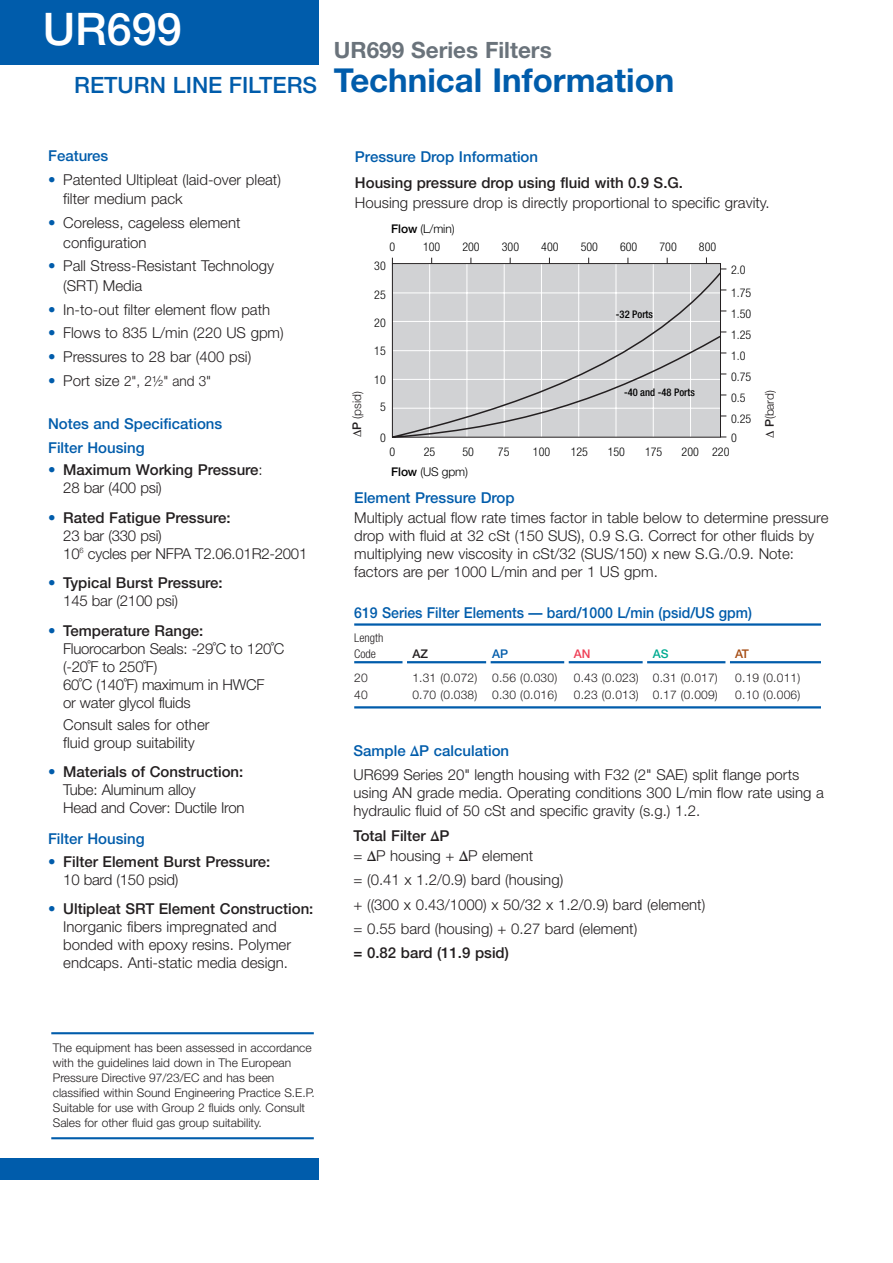
<style>
.page{position:relative;width:893px;height:1263px;background:#fff}
.page>*{position:absolute;margin:0;border:0;box-sizing:border-box;transform-origin:0 0}
.t1{font:500 45px "Helvetica Neue";color:#fff}
.t2{font:700 33px "Helvetica Neue";color:#005cab}
.t3{font:700 22.5px "Helvetica Neue";color:#6a737b}
.t4{font:500 22.5px "Helvetica Neue";color:#005cab}
.t5{font:300 15px/18px "Helvetica Neue";color:#231f20}
.t6{font:500 15px/18px "Helvetica Neue";color:#231f20}
.t7{font:500 15px/23.7px "Helvetica Neue";color:#005cab}
.t8{font:500 15px "Helvetica Neue";color:#005cab;scale:.94 1}
.t9{font:300 14.25px "Helvetica Neue";color:#231f20;scale:.95 1}
.t10{font:300 12px/15px "Helvetica Neue";color:#231f20}
.t11{font:300 condensed 12px/21px "Helvetica Neue";color:#000}
.t12{font:300 12px "Helvetica Neue";letter-spacing:-.01em;color:#000}
.t13{font:300 condensed 12px/15.8px "Helvetica Neue";color:#231f20}
.t14{font:500 12px "Helvetica Neue";color:#231f20}
.t15{font:500 12px "Helvetica Neue";color:#005cab}
.t16{font:500 12px "Helvetica Neue";color:#ef3f56}
.t17{font:500 12px "Helvetica Neue";color:#00ab91}
.t18{font:500 12px "Helvetica Neue";color:#a64d14}
.t19{font:500 condensed 10.5px "Helvetica Neue";color:#000}
.s1{color:#005cab}
.s2{font-size:15px;color:#005cab}
.s3{font-size:15px}
.s4{font-weight:300;color:#005cab}
.s5{font-weight:300}
.s6{font-weight:500}
.s7{font-weight:500;color:#005cab}
.s8{font-family:"Helvetica Cyr";font-weight:700;color:#005cab}
.s9{font-family:"Helvetica Cyr";font-weight:700}
.s10{font-family:"Helvetica Cyr Upright";font-weight:400}
</style>
<div class="page">
<div style="left:0;top:0;width:318px;height:65px;background:#005cab"></div>
<div style="left:0;top:1158px;width:318px;height:22px;background:#005cab"></div>
<hr style="left:354px;top:706px;width:468px;height:2px;background:#005cab">
<hr style="left:354px;top:661px;width:467px;height:2px;background:#005cab">
<hr style="left:354px;top:623px;width:472px;height:3px;background:#005cab">
<div style="left:486px;top:644px;width:5px;height:61px;background:#fff"></div>
<div style="left:564px;top:647px;width:5px;height:55px;background:#fff"></div>
<hr style="left:643px;top:647px;width:4px;height:56px;background:#fff">
<div style="left:402px;top:648px;width:5px;height:55px;background:#fff"></div>
<div style="left:725px;top:649px;width:5px;height:54px;background:#fff"></div>
<svg style="left:392px;top:257px;width:329px;height:181px;background:#cccdce"></svg>
<div style="left:821px;top:595px;width:33px;height:155px;background:#fff"></div>
<hr style="left:51px;top:1032px;width:263px;height:2px;background:#005cab">
<hr style="left:51px;top:1137px;width:263px;height:2px;background:#005cab">
<h1 class="t1" style="left:43px;top:2px;width:141px">UR699</h1>
<h3 class="t4" style="left:74px;top:71px;width:244px">RETURN LINE FILTERS</h3>
<h3 class="t3" style="left:334px;top:36px;width:219px">UR699 Series Filters</h3>
<h2 class="t2" style="left:334px;top:60px;width:342px">Technical Information</h2>
<p class="t7" style="left:48px;top:144px;width:62px">Features</p>
<p class="t5" style="left:63px;top:169px;width:219px;line-height:19.5px;text-indent:-15px"><span class="s1">•</span> Patented Ultipleat (laid-over pleat) filter medium pack</p>
<p class="t5" style="left:63px;top:213px;width:179px;line-height:19.5px;text-indent:-15px"><span class="s1">•</span> Coreless, cageless element configuration</p>
<p class="t5" style="left:63px;top:256px;width:212px;line-height:19.5px;text-indent:-15px"><span class="s1">•</span> Pall Stress-Resistant Technology (SRT) Media</p>
<p class="t5" style="left:48px;top:300px;width:224px"><span class="s1">•</span> In-to-out filter element flow path</p>
<p class="t5" style="left:48px;top:324px;width:237px"><span class="s1">•</span> Flows to 835 L/min (220 US gpm)</p>
<p class="t5" style="left:48px;top:347px;width:205px"><span class="s1">•</span> Pressures to 28 bar (400 psi)</p>
<p class="t9" style="left:48px;top:372px;width:173px"><span class="s2">•</span> <span class="s3">Port size</span> 2", 2½" and 3"</p>
<p class="t7" style="left:48px;top:412px;width:176px">Notes and Specifications<br>Filter Housing</p>
<p class="t6" style="left:63px;top:461px;width:201px;text-indent:-15px"><span class="s4">•</span> Maximum Working Pressure<span class="s5">:<br>28 bar (400 psi)</span></p>
<p class="t5" style="left:63px;top:508px;width:246px;text-indent:-15px"><span class="s1">•</span> <span class="s6">Rated Fatigue Pressure:<br></span>23 bar (330 psi)<br>10<sup>6</sup> cycles per NFPA T2.06.01R2-2001</p>
<p class="t6" style="left:63px;top:574px;width:161px;text-indent:-15px"><span class="s4">•</span> Typical Burst Pressure:<br><span class="s5">145 bar (2100 psi)</span></p>
<p class="t5" style="left:63px;top:621px;width:223px;text-indent:-15px"><span class="s1">•</span> <span class="s6">Temperature Range:<br></span>Fluorocarbon Seals: -29˚C to 120˚C (-20˚F to 250˚F)<br>60˚C (140˚F) maximum in HWCF<br>or water glycol fluids</p>
<p class="t5" style="left:63px;top:715px;width:148px">Consult sales for other fluid group suitability</p>
<p class="t5" style="left:63px;top:763px;width:183px;text-indent:-15px"><span class="s1">•</span> <span class="s6">Materials of Construction:<br></span>Tube: Aluminum alloy<br>Head and Cover: Ductile Iron</p>
<p class="t7" style="left:48px;top:827px;width:98px">Filter Housing</p>
<p class="t6" style="left:63px;top:852px;width:209px;text-indent:-15px"><span class="s4">•</span> Filter Element Burst Pressure:<br><span class="s5">10 bard (150 psid)</span></p>
<p class="t5" style="left:63px;top:899px;width:252px;text-indent:-15px"><span class="s1">•</span> <span class="s6">Ultipleat SRT Element Construction:<br></span>Inorganic fibers impregnated and bonded with epoxy resins. Polymer endcaps. Anti-static media design.</p>
<p class="t7" style="left:355px;top:144px;width:185px">Pressure Drop Information</p>
<p class="t6" style="left:355px;top:174px;width:330px">Housing pressure drop using fluid with 0.9 S.G.</p>
<p class="t5" style="left:355px;top:194px;width:416px">Housing pressure drop is directly proportional to specific gravity.</p>
<p class="t12" style="left:391px;top:221px;width:65px"><span class="s6">Flow</span> (L/min)</p>
<p class="t10" style="left:349px;top:430px;width:40px;rotate:-90deg"><span class="s6">P</span> (psid)</p>
<p class="t11" style="left:389px;top:237px;width:7px">0</p>
<p class="t11" style="left:423px;top:237px;width:19px">100</p>
<p class="t11" style="left:462px;top:237px;width:19px">200</p>
<p class="t11" style="left:502px;top:237px;width:19px">300</p>
<p class="t11" style="left:541px;top:237px;width:19px">400</p>
<p class="t11" style="left:581px;top:237px;width:19px">500</p>
<p class="t11" style="left:620px;top:237px;width:19px">600</p>
<p class="t11" style="left:659px;top:237px;width:19px">700</p>
<p class="t11" style="left:699px;top:237px;width:19px">800</p>
<p class="t11" style="left:374px;top:255px;width:13px">30</p>
<p class="t11" style="left:374px;top:284px;width:13px">25</p>
<p class="t11" style="left:374px;top:312px;width:13px">20</p>
<p class="t11" style="left:374px;top:340px;width:13px">15</p>
<p class="t11" style="left:374px;top:369px;width:13px">10</p>
<p class="t11" style="left:380px;top:397px;width:7px">5</p>
<p class="t11" style="left:380px;top:427px;width:7px">0</p>
<p class="t19" style="left:616px;top:308px;width:39px">-32 Ports</p>
<p class="t19" style="left:624px;top:386px;width:72px">-40 and -48 Ports</p>
<p class="t11" style="left:731px;top:260px;width:16px">2.0</p>
<p class="t11" style="left:731px;top:282px;width:22px">1.75</p>
<p class="t11" style="left:731px;top:303px;width:22px">1.50</p>
<p class="t11" style="left:731px;top:324px;width:22px">1.25</p>
<p class="t11" style="left:731px;top:345px;width:22px">1.0<br>0.75<br>0.5<br>0.25</p>
<p class="t11" style="left:731px;top:427px;width:7px">0</p>
<p class="t11" style="left:389px;top:441px;width:7px">0</p>
<p class="t11" style="left:424px;top:441px;width:13px">25</p>
<p class="t11" style="left:462px;top:441px;width:13px">50</p>
<p class="t11" style="left:498px;top:441px;width:13px">75</p>
<p class="t11" style="left:533px;top:441px;width:19px">100</p>
<p class="t11" style="left:571px;top:441px;width:19px">125</p>
<p class="t11" style="left:608px;top:441px;width:19px">150</p>
<p class="t11" style="left:682px;top:441px;width:49px">200 220</p>
<p class="t11" style="left:645px;top:441px;width:19px">175</p>
<p class="t12" style="left:391px;top:464px;width:78px"><span class="s6">Flow</span> (US gpm)</p>
<p class="t10" style="left:762px;top:427px;width:38px;rotate:-90deg"><span class="s6">P</span>(bard)</p>
<p class="t7" style="left:354px;top:486px;width:162px">Element Pressure Drop</p>
<p class="t5" style="left:354px;top:508px;width:476px">Multiply actual flow rate times factor in table below to determine pressure drop with fluid at 32 cSt (150 SUS), 0.9 S.G. Correct for other fluids by multiplying new viscosity in cSt/32 (SUS/150) x new S.G./0.9. Note: factors are per 1000 L/min and per 1 US gpm.</p>
<p class="t8" style="left:354px;top:604px;width:425px">619 Series Filter Elements — bard/1000 L/min (psid/US gpm)</p>
<p class="t13" style="left:354px;top:630px;width:31px">Length<br>Code</p>
<p class="t14" style="left:412px;top:646px;width:17px">AZ</p>
<p class="t15" style="left:492px;top:646px;width:18px">AP</p>
<p class="t16" style="left:574px;top:646px;width:18px">AN</p>
<p class="t17" style="left:653px;top:646px;width:17px">AS</p>
<p class="t18" style="left:735px;top:646px;width:16px">AT</p>
<p class="t10" style="left:354px;top:670px;width:15px">20</p>
<p class="t10" style="left:412px;top:670px;width:146px">1.31 (0.072) 0.56 (0.030)</p>
<p class="t10" style="left:574px;top:670px;width:146px">0.43 (0.023) 0.31 (0.017)</p>
<p class="t10" style="left:735px;top:670px;width:67px">0.19 (0.011)</p>
<p class="t10" style="left:354px;top:687px;width:15px">40</p>
<p class="t10" style="left:412px;top:687px;width:146px">0.70 (0.038) 0.30 (0.016)</p>
<p class="t10" style="left:574px;top:687px;width:146px">0.23 (0.013) 0.17 (0.009)</p>
<p class="t10" style="left:735px;top:687px;width:67px">0.10 (0.006)</p>
<p class="t5" style="left:353px;top:738px;width:447px;line-height:24.3px"><span class="s7">Sample</span> <span class="s8">Δ</span><span class="s7">P calculation<br></span>UR6 99 Series 20" length housing with F32 (2" SAE) split flange ports</p>
<p class="t5" style="left:353px;top:784px;width:472px">using AN grade media. Operating conditions 300 L/min flow rate using a hydraulic fluid of 50 cSt and specific gravity (s.g.) 1.2.</p>
<p class="t5" style="left:353px;top:825px;width:181px;line-height:20.1px"><span class="s6">Total Filter</span> <span class="s9">Δ</span><span class="s6">P<br></span>= <span class="s10">Δ</span>P housing + <span class="s10">Δ</span>P element</p>
<p class="t5" style="left:353px;top:867px;width:353px;line-height:24.3px">= (0.41 x 1.2/0.9) bard (housing)<br>+ ((300 x 0.43/1000) x 50/32 x 1.2/0.9) bard (element) = 0.55 bard (housing) + 0.27 bard (element)</p>
<p class="t6" style="left:353px;top:944px;width:157px">= 0.82 bard (11.9 psid)</p>
<p class="t10" style="left:53px;top:1039px;width:263px">The equipment has been assessed in accordance with the guidelines laid down in The European Pressure Directive 97/23/EC and has been classified within Sound Engineering Practice S.E.P.<br>Suitable for use with Group 2 fluids only. Consult Sales for other fluid gas group suitability.</p>
</div>
